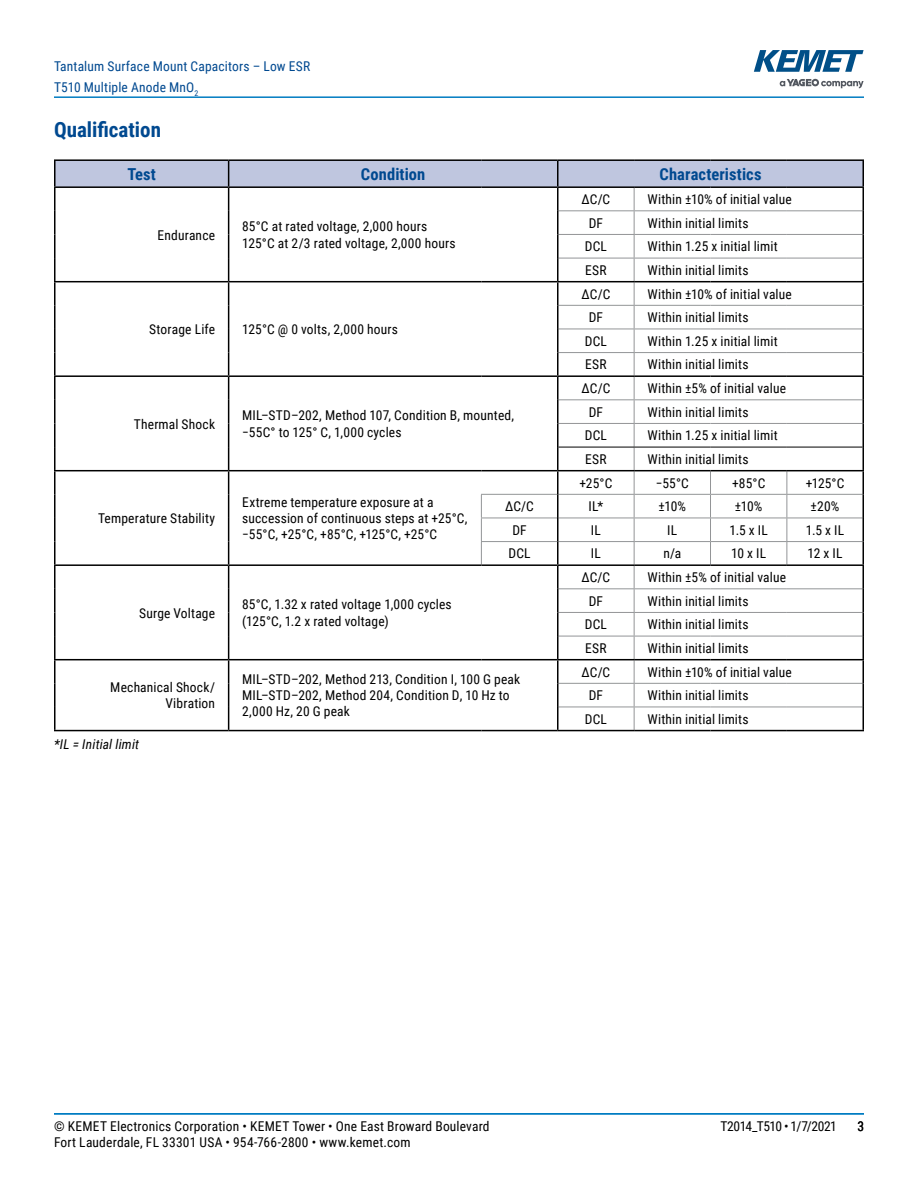
<style>
.page{position:relative;width:918px;height:1188px;background:#fff}
.page>*{position:absolute;margin:0;border:0;box-sizing:border-box;transform-origin:0 0}
.t1{font:700 21px "Roboto Condensed";color:#004990}
.t2{font:700 16.5px "Roboto Condensed";letter-spacing:.005em;color:#004990}
.t3{font:13.5px/16.2px "Roboto Condensed";letter-spacing:.01em;color:#000}
.t4{font:13.5px/21px "Roboto Condensed";letter-spacing:.015em;color:#004990}
.t5{font:13.5px "Roboto Condensed";letter-spacing:-.035em;color:#000}
.t6{font:italic 13.5px "Roboto Condensed";letter-spacing:.01em;color:#000}
</style>
<div class="page">
<hr style="left:54px;top:1113px;width:810px;height:2px;background:#007cc2">
<hr style="left:54px;top:96px;width:810px;height:2px;background:#007cc2">
<svg style="left:780px;top:79px;width:84px;height:9px"></svg>
<svg style="left:754px;top:50px;width:110px;height:22px"></svg>
<hr style="left:229px;top:730px;width:252px;height:1px;background:#000">
<hr style="left:481px;top:730px;width:77px;height:1px;background:#000">
<hr style="left:54px;top:281px;width:175px;height:1px;background:#000">
<hr style="left:54px;top:375px;width:175px;height:2px;background:#000">
<hr style="left:54px;top:470px;width:175px;height:1px;background:#000">
<hr style="left:54px;top:564px;width:175px;height:2px;background:#000">
<hr style="left:54px;top:659px;width:175px;height:1px;background:#000">
<hr style="left:54px;top:188px;width:2px;height:23px;background:#000">
<hr style="left:54px;top:211px;width:2px;height:23px;background:#000">
<hr style="left:54px;top:234px;width:2px;height:24px;background:#000">
<hr style="left:54px;top:258px;width:2px;height:23px;background:#000">
<hr style="left:54px;top:282px;width:2px;height:23px;background:#000">
<hr style="left:54px;top:305px;width:2px;height:24px;background:#000">
<hr style="left:54px;top:329px;width:2px;height:24px;background:#000">
<hr style="left:54px;top:353px;width:2px;height:22px;background:#000">
<hr style="left:54px;top:377px;width:2px;height:23px;background:#000">
<hr style="left:54px;top:400px;width:2px;height:23px;background:#000">
<hr style="left:54px;top:423px;width:2px;height:24px;background:#000">
<hr style="left:54px;top:447px;width:2px;height:23px;background:#000">
<hr style="left:54px;top:471px;width:2px;height:23px;background:#000">
<hr style="left:54px;top:494px;width:2px;height:24px;background:#000">
<hr style="left:54px;top:518px;width:2px;height:24px;background:#000">
<hr style="left:54px;top:542px;width:2px;height:22px;background:#000">
<hr style="left:54px;top:566px;width:2px;height:23px;background:#000">
<hr style="left:54px;top:589px;width:2px;height:23px;background:#000">
<hr style="left:54px;top:612px;width:2px;height:24px;background:#000">
<hr style="left:54px;top:636px;width:2px;height:23px;background:#000">
<hr style="left:54px;top:660px;width:2px;height:23px;background:#000">
<hr style="left:54px;top:683px;width:2px;height:24px;background:#000">
<hr style="left:54px;top:707px;width:2px;height:23px;background:#000">
<hr style="left:54px;top:730px;width:175px;height:1px;background:#000">
<hr style="left:54px;top:159px;width:175px;height:2px;background:#000">
<hr style="left:54px;top:161px;width:2px;height:25px;background:#000">
<hr style="left:54px;top:186px;width:175px;height:2px;background:#000">
<hr style="left:558px;top:159px;width:76px;height:2px;background:#000">
<hr style="left:634px;top:159px;width:77px;height:2px;background:#000">
<hr style="left:711px;top:159px;width:76px;height:2px;background:#000">
<hr style="left:787px;top:159px;width:77px;height:2px;background:#000">
<hr style="left:558px;top:730px;width:76px;height:1px;background:#000">
<hr style="left:634px;top:730px;width:77px;height:1px;background:#000">
<hr style="left:711px;top:730px;width:76px;height:1px;background:#000">
<hr style="left:787px;top:730px;width:77px;height:1px;background:#000">
<hr style="left:229px;top:159px;width:252px;height:2px;background:#000">
<svg style="left:55px;top:160px;width:809px;height:570px"></svg>
<hr style="left:481px;top:159px;width:77px;height:2px;background:#000">
<hr style="left:229px;top:186px;width:252px;height:2px;background:#000">
<hr style="left:481px;top:186px;width:77px;height:2px;background:#000">
<hr style="left:558px;top:186px;width:76px;height:2px;background:#000">
<hr style="left:634px;top:186px;width:77px;height:2px;background:#000">
<hr style="left:711px;top:186px;width:76px;height:2px;background:#000">
<hr style="left:787px;top:186px;width:77px;height:2px;background:#000">
<p class="t4" style="left:54px;top:57px;width:258px">Tantalum Surface Mount Capacitors – Low ESR<br>T510 Multiple Anode MnO<sub>2</sub></p>
<h1 class="t1" style="left:54px;top:115px;width:109px">Quali昀椀cation</h1>
<p class="t2" style="left:127px;top:162px;width:30px">Test</p>
<p class="t2" style="left:361px;top:162px;width:66px">Condition</p>
<p class="t2" style="left:660px;top:162px;width:103px">Characteristics</p>
<p class="t3" style="left:158px;top:228px;width:59px">Endurance</p>
<p class="t3" style="left:242px;top:218px;width:215px">85°C at rated voltage, 2,000 hours<br>125°C at 2/3 rated voltage, 2,000 hours</p>
<p class="t3" style="left:149px;top:322px;width:68px">Storage Life</p>
<p class="t3" style="left:242px;top:321px;width:157px">125°C @ 0 volts, 2,000 hours</p>
<p class="t3" style="left:134px;top:417px;width:83px">Thermal Shock</p>
<p class="t3" style="left:242px;top:408px;width:274px">MIL–STD–202, Method 107, Condition B, mounted, −55C° to 125° C, 1,000 cycles</p>
<p class="t3" style="left:582px;top:191px;width:30px">ΔC/C</p>
<p class="t3" style="left:648px;top:192px;width:146px">Within ±10% of initial value</p>
<p class="t3" style="left:589px;top:216px;width:16px">DF</p>
<p class="t3" style="left:648px;top:216px;width:102px">Within initial limits</p>
<p class="t3" style="left:585px;top:239px;width:24px">DCL</p>
<p class="t3" style="left:648px;top:239px;width:132px">Within 1.25 x initial limit</p>
<p class="t3" style="left:585px;top:263px;width:23px">ESR</p>
<p class="t3" style="left:648px;top:263px;width:102px">Within initial limits</p>
<p class="t3" style="left:582px;top:285px;width:30px">ΔC/C</p>
<p class="t3" style="left:648px;top:287px;width:146px">Within ±10% of initial value</p>
<p class="t3" style="left:589px;top:310px;width:16px">DF</p>
<p class="t3" style="left:648px;top:310px;width:102px">Within initial limits</p>
<p class="t3" style="left:585px;top:334px;width:24px">DCL</p>
<p class="t3" style="left:648px;top:334px;width:132px">Within 1.25 x initial limit</p>
<p class="t3" style="left:585px;top:357px;width:23px">ESR</p>
<p class="t3" style="left:648px;top:357px;width:102px">Within initial limits</p>
<p class="t3" style="left:582px;top:380px;width:30px">ΔC/C</p>
<p class="t3" style="left:648px;top:381px;width:140px">Within ±5% of initial value</p>
<p class="t3" style="left:589px;top:405px;width:16px">DF</p>
<p class="t3" style="left:648px;top:405px;width:102px">Within initial limits</p>
<p class="t3" style="left:585px;top:428px;width:24px">DCL</p>
<p class="t3" style="left:648px;top:428px;width:132px">Within 1.25 x initial limit</p>
<p class="t3" style="left:585px;top:452px;width:23px">ESR</p>
<p class="t3" style="left:648px;top:452px;width:102px">Within initial limits</p>
<p class="t3" style="left:580px;top:474px;width:34px">+25°C</p>
<p class="t3" style="left:656px;top:474px;width:35px">−55°C</p>
<p class="t3" style="left:732px;top:474px;width:35px">+85°C</p>
<p class="t3" style="left:806px;top:474px;width:40px">+125°C</p>
<p class="t3" style="left:98px;top:511px;width:118px">Temperature Stability</p>
<p class="t3" style="left:242px;top:495px;width:227px">Extreme temperature exposure at a succession of continuous steps at +25°C, −55°C, +25°C, +85°C, +125°C, +25°C</p>
<p class="t3" style="left:139px;top:606px;width:78px">Surge Voltage</p>
<p class="t3" style="left:242px;top:596px;width:211px">85°C, 1.32 x rated voltage 1,000 cycles (125°C, 1.2 x rated voltage)</p>
<p class="t3" style="left:505px;top:498px;width:30px">ΔC/C</p>
<p class="t3" style="left:589px;top:499px;width:16px">IL*</p>
<p class="t3" style="left:658px;top:499px;width:29px">±10%</p>
<p class="t3" style="left:735px;top:499px;width:29px">±10%</p>
<p class="t3" style="left:811px;top:499px;width:30px">±20%</p>
<p class="t3" style="left:512px;top:523px;width:16px">DF</p>
<p class="t3" style="left:591px;top:523px;width:11px">IL</p>
<p class="t3" style="left:667px;top:523px;width:11px">IL</p>
<p class="t3" style="left:730px;top:523px;width:40px">1.5 x IL</p>
<p class="t3" style="left:806px;top:523px;width:40px">1.5 x IL</p>
<p class="t3" style="left:508px;top:546px;width:24px">DCL</p>
<p class="t3" style="left:591px;top:546px;width:11px">IL</p>
<p class="t3" style="left:663px;top:546px;width:19px">n/a</p>
<p class="t3" style="left:731px;top:546px;width:37px">10 x IL</p>
<p class="t3" style="left:808px;top:546px;width:36px">12 x IL</p>
<p class="t3" style="left:582px;top:569px;width:30px">ΔC/C</p>
<p class="t3" style="left:648px;top:570px;width:140px">Within ±5% of initial value</p>
<p class="t3" style="left:589px;top:594px;width:16px">DF</p>
<p class="t3" style="left:648px;top:594px;width:102px">Within initial limits</p>
<p class="t3" style="left:585px;top:617px;width:24px">DCL</p>
<p class="t3" style="left:648px;top:617px;width:102px">Within initial limits</p>
<p class="t3" style="left:585px;top:641px;width:23px">ESR</p>
<p class="t3" style="left:648px;top:641px;width:102px">Within initial limits</p>
<p class="t3" style="left:110px;top:680px;width:106px;text-align:right">Mechanical Shock/<br>Vibration</p>
<p class="t3" style="left:242px;top:672px;width:280px">MIL–STD–202, Method 213, Condition I, 100 G peak<br>MIL–STD–202, Method 204, Condition D, 10 Hz to<br>2,000 Hz, 20 G peak</p>
<p class="t6" style="left:54px;top:739px;width:87px">*IL = Initial limit</p>
<p class="t3" style="left:582px;top:663px;width:30px">ΔC/C</p>
<p class="t3" style="left:648px;top:665px;width:146px">Within ±10% of initial value</p>
<p class="t3" style="left:589px;top:688px;width:16px">DF</p>
<p class="t3" style="left:648px;top:688px;width:102px">Within initial limits</p>
<p class="t3" style="left:585px;top:712px;width:24px">DCL</p>
<p class="t3" style="left:648px;top:712px;width:102px">Within initial limits</p>
<p class="t3" style="left:54px;top:1119px;width:437px">© KEMET Electronics Corporation • KEMET Tower • One East Broward Boulevard</p>
<p class="t5" style="left:720px;top:1120px;width:118px">T2014_T510 • 1/7/2021</p>
<p class="t3" style="left:54px;top:1135px;width:358px">Fort Lauderdale, FL 33301 USA • 954-766-2800 • www.kemet.com</p>
<p class="t3" style="left:857px;top:1119px;width:8px">3</p>
</div>
